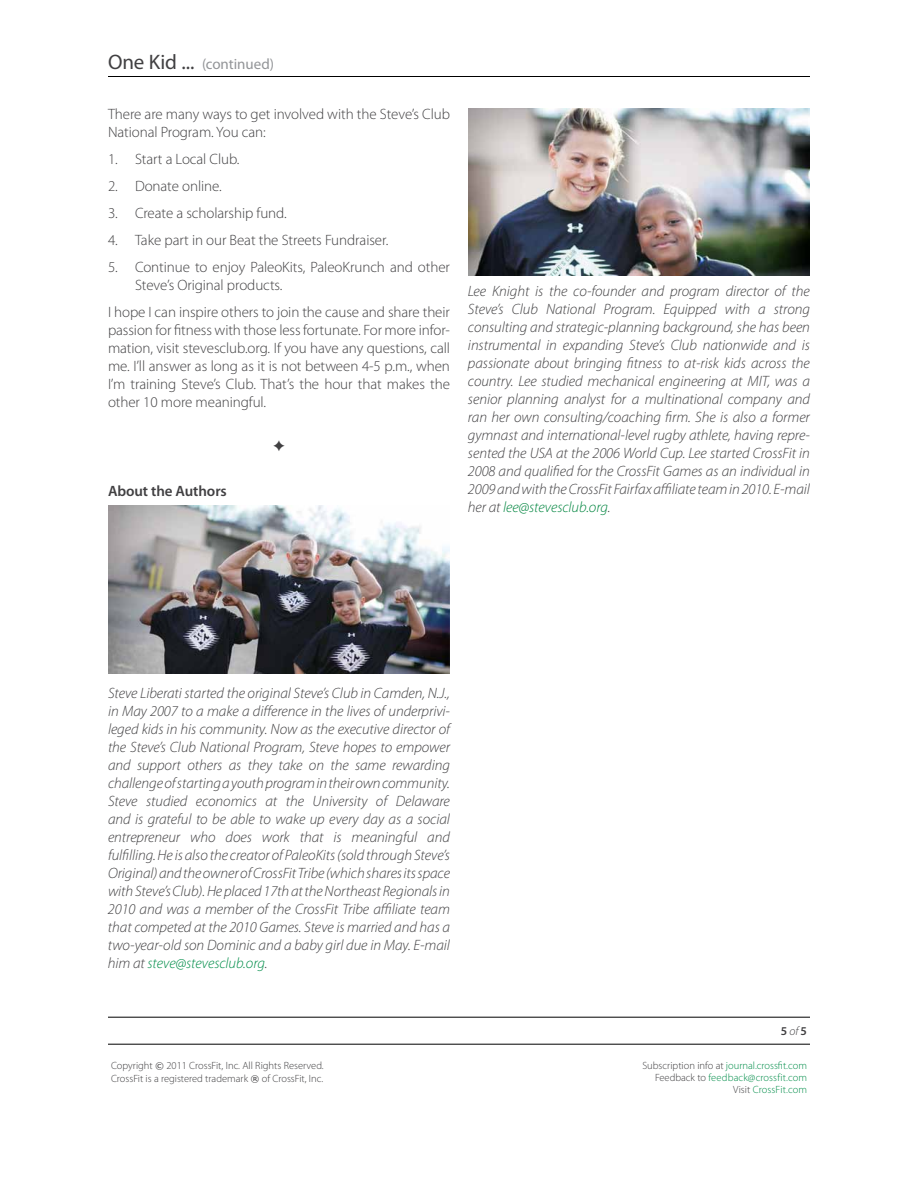
<style>
.page{position:relative;width:918px;height:1188px;background:#fff}
.page>*{position:absolute;margin:0;border:0;box-sizing:border-box;transform-origin:0 0}
.t1{font:italic 300 15px/18px "Myriad Pro";letter-spacing:-.005em;color:#414042;text-align:justify}
.t2{font:300 15px/18px "Myriad Pro";letter-spacing:-.005em;color:#414042}
.t3{font:15px "Myriad Pro";letter-spacing:-.005em;color:#939598}
.t4{font:600 15px "Myriad Pro";letter-spacing:-.005em;color:#414042}
.t5{font:600 12px "Myriad Pro";color:#414042}
.t6{font:300 10.5px/12.6px "Myriad Pro";color:#414042}
.t7{font:300 10.5px/12px "Myriad Pro";color:#008d49;text-align:right}
.s1{font-size:21px;color:#414042}
.s2{color:#00853f}
.s3{color:#008d49}
.s4{font-weight:300;font-style:italic}
.s5{font-family:"Verdana";font-weight:400;font-size:9px}
.s6{color:#414042}
</style>
<div class="page">
<hr style="left:108px;top:76px;width:702px;height:1px;background:#000">
<hr style="left:108px;top:1017px;width:702px;height:1px;background:#000">
<hr style="left:108px;top:1044px;width:702px;height:1px;background:#000">
<img style="left:108px;top:506px;width:342px;height:167px">
<img style="left:468px;top:108px;width:342px;height:167px">
<p class="t3" style="left:108px;top:56px;width:168px"><span class="s1">One Kid ...</span> (continued)</p>
<p class="t2" style="left:108px;top:106px;width:343px">There are many ways to get involved with the Steve’s Club<br>National Program. You can:</p>
<p class="t2" style="left:108px;top:151px;width:133px">1. Start a Local Club.</p>
<p class="t2" style="left:108px;top:178px;width:115px">2. Donate online.</p>
<p class="t2" style="left:108px;top:205px;width:180px">3. Create a scholarship fund.</p>
<p class="t2" style="left:108px;top:232px;width:282px">4. Take part in our Beat the Streets Fundraiser.</p>
<p class="t2" style="left:135px;top:259px;width:317px;text-indent:-27px">5. Continue to enjoy PaleoKits, PaleoKrunch and other<br>Steve’s Original products.</p>
<p class="t2" style="left:108px;top:304px;width:344px;text-align:justify">I hope I can inspire others to join the cause and share their passion for fitness with those less fortunate. For more infor&shy;mation, visit stevesclub.org. If you have any questions, call me. I’ll answer as long as it is not between 4-5 p.m., when I’m training Steve’s Club. That’s the hour that makes the other 10 more meaningful.</p>
<p class="t4" style="left:108px;top:482px;width:120px">About the Authors</p>
<p class="t1" style="left:468px;top:282px;width:344px">Lee Knight is the co-founder and program director of the Steve’s Club National Program. Equipped with a strong consulting and strategic-planning background, she has been instrumental in expanding Steve’s Club nationwide and is passionate about bringing fitness to at-risk kids across the country. Lee studied mechanical engineering at MIT, was a senior planning analyst for a multinational company and ran her own consulting/coaching firm. She is also a former gymnast and international-level rugby athlete, having repre&shy;sented the USA at the 2006 World Cup. Lee started CrossFit in 2008 and qualified for the CrossFit Games as an individual in 2009 and with the CrossFit Fairfax affiliate team in 2010. E-mail her at <span class="s2">lee@stevesclub.org</span>.</p>
<p class="t1" style="left:108px;top:685px;width:344px">Steve Liberati started the original Steve’s Club in Camden, N.J., in May 2007 to a make a difference in the lives of underprivi&shy;leged kids in his community. Now as the executive director of the Steve’s Club National Program, Steve hopes to empower and support others as they take on the same rewarding challenge of starting a youth program in their own community.<br>Steve studied economics at the University of Delaware and is grateful to be able to wake up every day as a social entrepreneur who does work that is meaningful and fulfilling.He is also the creator of PaleoKits (sold throughSteve’s Original) and the owner ofCrossFit Tribe(which shares its space withSteve’s Club).He placed 17th at the NortheastRegionalsin 2010 and was a member of the CrossFit Tribe affiliate team that competed at the 2010 Games. Steve is married and has a two-year-old son Dominic and a baby girl due in May. E-mail him at <span class="s3">steve@stevesclub.org</span>.</p>
<p class="t5" style="left:781px;top:1024px;width:28px">5 <span class="s4">of</span> 5</p>
<p class="t6" style="left:111px;top:1060px;width:214px">Copyright <span class="s5">©</span> 2011 CrossFit, Inc. All Rights Reserved.<br>CrossFit is a registered trademark <span class="s5">®</span> of CrossFit, Inc.</p>
<p class="t7" style="left:642px;top:1060px;width:166px"><span class="s6">Subscription info at</span> journal.crossfit.com<br><span class="s6">Feedback to</span> feedback@crossfit.com<br><span class="s6">Visit</span> CrossFit.com</p>
</div>
